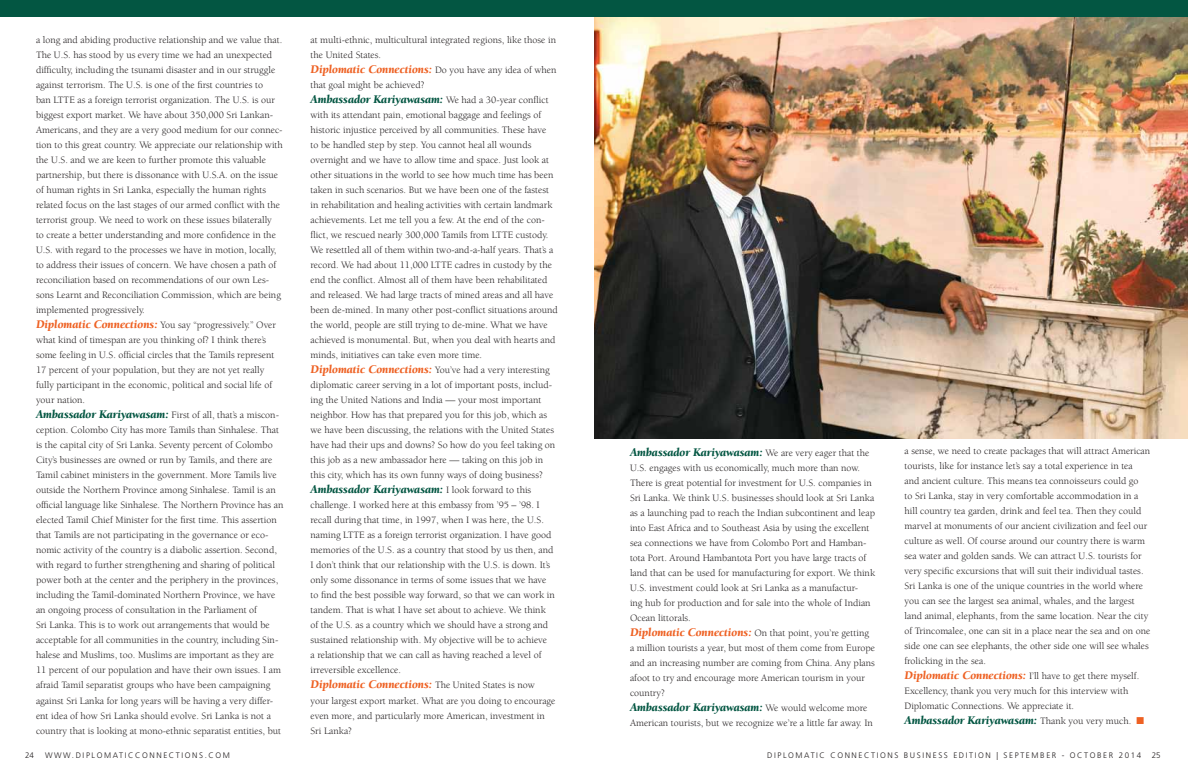
<style>
.page{position:relative;width:1188px;height:779px;background:#fff}
.page>*{position:absolute;margin:0;border:0;box-sizing:border-box;transform-origin:0 0}
.t1{font:italic 900 12px "Berkeley Std";color:#035642}
.t2{font:italic 900 12px "Berkeley Std";color:#ee6123}
.t3{font:10px/15px "Berkeley Std";color:#231f20}
.t4{font:300 8px "Frutiger LT Std";letter-spacing:.2em;color:#231f20}
.s1{font-weight:900;font-style:italic;font-size:12px;color:#ee6123}
.s2{font-weight:900;font-style:italic;font-size:12px;color:#035642}
.s3{font-weight:400;font-style:normal;font-size:10px;color:#231f20}
.s4{color:#ee6123}
</style>
<div class="page">
<img style="left:594px;top:16px;width:594px;height:422px">
<div style="left:0;top:0;width:1188px;height:16px;background:#035642"></div>
<p class="t3" style="left:36px;top:33px;width:249px">a long and abiding productive relationship and we value that.<br>The U.S. has stood by us every time we had an unexpected difficulty, including the tsunami disaster and in our struggle against terrorism. The U.S. is one of the first countries to<br>ban LTTE as a foreign terrorist organization. The U.S. is our biggest export market. We have about 350,000 Sri Lankan-Americans, and they are a very good medium for our connec&shy;tion to this great country. We appreciate our relationship with the U.S. and we are keen to further promote this valuable partnership, but there is dissonance with U.S.A. on the issue of human rights in Sri Lanka, especially the human rights related focus on the last stages of our armed conflict with the terrorist group. We need to work on these issues bilaterally<br>to create a better understanding and more confidence in the U.S. with regard to the processes we have in motion, locally, to address their issues of concern. We have chosen a path of reconciliation based on recommendations of our own Les&shy;sons Learnt and Reconciliation Commission, which are being implemented progressively.<br><span class="s1">Diplomatic Connections:</span> You say “progressively.” Over what kind of timespan are you thinking of? I think there’s some feeling in U.S. official circles that the Tamils represent 17 percent of your population, but they are not yet really fully participant in the economic, political and social life of your nation.<br><span class="s2">Ambassador Kariyawasam:</span> First of all, that’s a miscon&shy;ception. Colombo City has more Tamils than Sinhalese. That is the capital city of Sri Lanka. Seventy percent of Colombo City’s businesses are owned or run by Tamils, and there are Tamil cabinet ministers in the government. More Tamils live outside the Northern Province among Sinhalese. Tamil is an official language like Sinhalese. The Northern Province has an elected Tamil Chief Minister for the first time. This assertion that Tamils are not participating in the governance or eco&shy;nomic activity of the country is a diabolic assertion. Second, with regard to further strengthening and sharing of political power both at the center and the periphery in the provinces, including the Tamil-dominated Northern Province, we have an ongoing process of consultation in the Parliament of<br>Sri Lanka. This is to work out arrangements that would be acceptable for all communities in the country, including Sin&shy;halese and Muslims, too. Muslims are important as they are 11 percent of our population and have their own issues. I am afraid Tamil separatist groups who have been campaigning against Sri Lanka for long years will be having a very differ&shy;ent idea of how Sri Lanka should evolve. Sri Lanka is not a country that is looking at mono-ethnic separatist entities, but</p>
<p class="t3" style="left:311px;top:33px;width:247px">at multi-ethnic, multicultural integrated regions, like those in the United States.</p>
<p class="t2" style="left:310px;top:63px;width:248px">Diplomatic Connections: <span class="s3">Do you have any idea of when</span></p>
<p class="t3" style="left:311px;top:78px;width:116px">that goal might be achieved?</p>
<p class="t1" style="left:310px;top:93px;width:240px">Ambassador Kariyawasam: <span class="s3">We had a 30-year conflict</span></p>
<p class="t3" style="left:310px;top:108px;width:249px">with its attendant pain, emotional baggage and feelings of historic injustice perceived by all communities. These have<br>to be handled step by step. You cannot heal all wounds overnight and we have to allow time and space. Just look at other situations in the world to see how much time has been taken in such scenarios. But we have been one of the fastest in rehabilitation and healing activities with certain landmark achievements. Let me tell you a few. At the end of the con&shy;flict, we rescued nearly 300,000 Tamils from LTTE custody.<br>We resettled all of them within two-and-a-half years. That’s a record. We had about 11,000 LTTE cadres in custody by the end the conflict. Almost all of them have been rehabilitated and released. We had large tracts of mined areas and all have been de-mined. In many other post-conflict situations around the world, people are still trying to de-mine. What we have achieved is monumental. But, when you deal with hearts and minds, initiatives can take even more time.<br><span class="s1">Diplomatic Connections:</span> You’ve had a very interesting diplomatic career serving in a lot of important posts, includ&shy;ing the United Nations and India — your most important neighbor. How has that prepared you for this job, which as we have been discussing, the relations with the United States have had their ups and downs? So how do you feel taking on this job as a new ambassador here — taking on this job in this city, which has its own funny ways of doing business?</p>
<p class="t1" style="left:310px;top:483px;width:222px">Ambassador Kariyawasam: <span class="s3">I look forward to this</span></p>
<p class="t3" style="left:311px;top:498px;width:246px">challenge. I worked here at this embassy from ’95 – ’98. I recall during that time, in 1997, when I was here, the U.S. naming LTTE as a foreign terrorist organization. I have good memories of the U.S. as a country that stood by us then, and I don’t think that our relationship with the U.S. is down. It’s only some dissonance in terms of some issues that we have to find the best possible way forward, so that we can work in tandem. That is what I have set about to achieve. We think of the U.S. as a country which we should have a strong and sustained relationship with. My objective will be to achieve<br>a relationship that we can call as having reached a level of irreversible excellence.</p>
<p class="t2" style="left:310px;top:678px;width:226px">Diplomatic Connections: <span class="s3">The United States is now</span></p>
<p class="t3" style="left:311px;top:693px;width:247px">your largest export market. What are you doing to encourage even more, and particularly more American, investment in<br>Sri Lanka?</p>
<p class="t1" style="left:630px;top:445px;width:241px">Ambassador Kariyawasam: <span class="s3">We are very eager that the</span></p>
<p class="t3" style="left:630px;top:460px;width:247px">U.S. engages with us economically, much more than now.<br>There is great potential for investment for U.S. companies in Sri Lanka. We think U.S. businesses should look at Sri Lanka as a launching pad to reach the Indian subcontinent and leap into East Africa and to Southeast Asia by using the excellent sea connections we have from Colombo Port and Hamban&shy;tota Port. Around Hambantota Port you have large tracts of land that can be used for manufacturing for export. We think U.S. investment could look at Sri Lanka as a manufactur-<br>ing hub for production and for sale into the whole of Indian Ocean littorals.<br><span class="s1">Diplomatic Connections:</span> On that point, you’re getting a million tourists a year, but most of them come from Europe and an increasing number are coming from China. Any plans afoot to try and encourage more American tourism in your country?</p>
<p class="t1" style="left:630px;top:700px;width:239px">Ambassador Kariyawasam: <span class="s3">We would welcome more</span></p>
<p class="t3" style="left:630px;top:715px;width:244px">American tourists, but we recognize we’re a little far away. In</p>
<p class="t3" style="left:904px;top:443px;width:247px">a sense, we need to create packages that will attract American tourists, like for instance let’s say a total experience in tea and ancient culture. This means tea connoisseurs could go<br>to Sri Lanka, stay in very comfortable accommodation in a hill country tea garden, drink and feel tea. Then they could marvel at monuments of our ancient civilization and feel our culture as well. Of course around our country there is warm sea water and golden sands. We can attract U.S. tourists for very specific excursions that will suit their individual tastes.<br>Sri Lanka is one of the unique countries in the world where you can see the largest sea animal, whales, and the largest land animal, elephants, from the same location. Near the city of Trincomalee, one can sit in a place near the sea and on one side one can see elephants, the other side one will see whales frolicking in the sea.<br><span class="s1">Diplomatic Connections:</span> I’ll have to get there myself.<br>Excellency, thank you very much for this interview with Diplomatic Connections. We appreciate it.</p>
<p class="t1" style="left:904px;top:714px;width:241px">Ambassador Kariyawasam: <span class="s3">Thank you very much.</span> <span class="s4">■</span></p>
<p class="t4" style="left:25px;top:750px;width:10px">24</p>
<p class="t4" style="left:45px;top:750px;width:187px">WWW.DIPLOMATICCONNECTIONS.COM</p>
<p class="t4" style="left:767px;top:750px;width:7px">DIPLOMATIC</p>
<p class="t4" style="left:830px;top:750px;width:8px">CONNECTIONS</p>
<p class="t4" style="left:904px;top:750px;width:20px">BUSINESS</p>
<p class="t4" style="left:953px;top:750px;width:189px">EDITION | S EPTEMB ER - OCTOB ER 2014</p>
<p class="t4" style="left:1152px;top:750px;width:10px">25</p>
</div>
